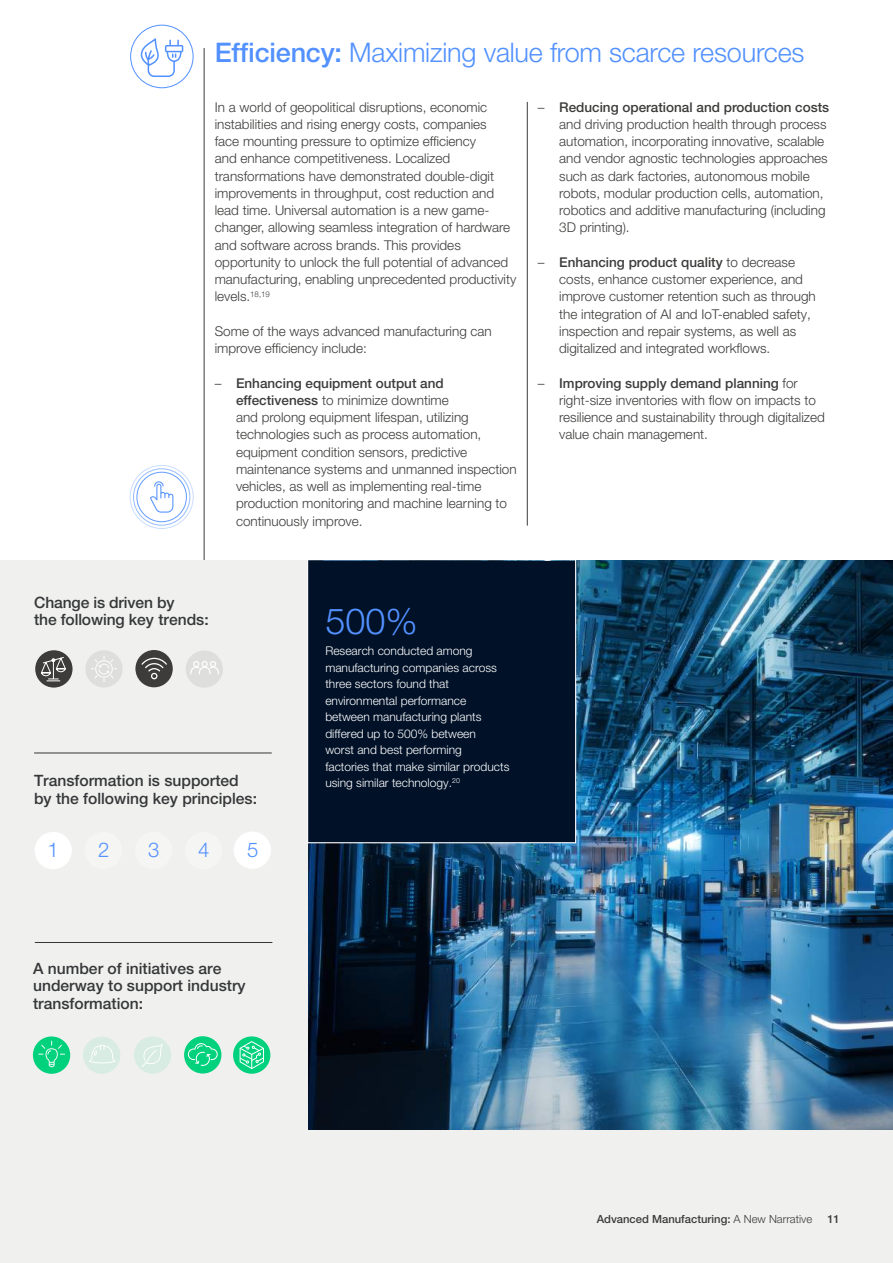
<style>
.page{position:relative;width:893px;height:1263px;background:#fff}
.page>*{position:absolute;margin:0;border:0;box-sizing:border-box;transform-origin:0 0}
.t1{font:300 36px "Helvetica Neue LT Pro";color:#5291ff}
.t2{font:300 27px "Helvetica Neue LT Pro";letter-spacing:-.005em;color:#5291ff}
.t3{font:300 20.4px "Helvetica Neue LT Pro";color:#5291ff}
.t4{font:500 15.6px/17.1px "Helvetica Neue LT Pro";color:#353738}
.t5{font:300 13.5px/17.2px "Helvetica Neue LT Pro";color:#3c3c3b}
.t6{font:300 12px/16.5px "Helvetica Neue LT Pro";color:#fff}
.t7{font:500 11.25px "Helvetica Neue LT Pro";color:#3c3c3b}
.s1{font-weight:500}
.s2{font-weight:300}
</style>
<div class="page">
<hr style="left:204px;top:48px;width:1px;height:547px;background:#3c3c3b">
<div style="left:130px;top:25px;width:63px;height:63px;border:1px solid #5291ff;border-radius:50%"></div>
<div style="left:0;top:560px;width:893px;height:703px;background:#f0f0ef"></div>
<hr style="left:527px;top:102px;width:1px;height:424px;background:#3c3c3b">
<div style="left:137px;top:472px;width:50px;height:50px;border:1px solid #639cff;border-radius:50%"></div>
<svg style="left:150px;top:481px;width:23px;height:32px"></svg>
<div style="left:133px;top:468px;width:57px;height:57px;border:1px solid #97bdff;border-radius:50%"></div>
<div style="left:130px;top:465px;width:63px;height:64px;border:1px solid #cbdeff;border-radius:50%"></div>
<svg style="left:140px;top:38px;width:43px;height:39px"></svg>
<img style="left:308px;top:561px;width:585px;height:569px">
<hr style="left:34px;top:753px;width:238px;height:1px;background:#353738">
<div style="left:35px;top:650px;width:38px;height:37px;background:#3d3c3b;border-radius:50%"></div>
<svg style="left:40px;top:656px;width:26px;height:26px"></svg>
<div style="left:85px;top:650px;width:38px;height:37px;background:#dededd;border-radius:50%"></div>
<svg style="left:91px;top:656px;width:26px;height:26px"></svg>
<div style="left:135px;top:650px;width:38px;height:37px;background:#3d3c3b;border-radius:50%"></div>
<svg style="left:142px;top:658px;width:25px;height:21px"></svg>
<div style="left:186px;top:650px;width:37px;height:38px;background:#dededd;border-radius:50%"></div>
<div style="left:35px;top:832px;width:37px;height:37px;background:#fff;border-radius:50%"></div>
<div style="left:85px;top:832px;width:37px;height:37px;background:#f5f5f4;border-radius:50%"></div>
<div style="left:135px;top:832px;width:37px;height:37px;background:#f5f5f4;border-radius:50%"></div>
<div style="left:185px;top:832px;width:37px;height:37px;background:#f5f5f4;border-radius:50%"></div>
<div style="left:234px;top:831px;width:37px;height:38px;background:#fff;border-radius:50%"></div>
<div style="left:33px;top:1036px;width:37px;height:38px;background:#00d17d;border-radius:50%"></div>
<svg style="left:38px;top:1041px;width:27px;height:26px"></svg>
<div style="left:83px;top:1036px;width:37px;height:38px;background:#d8ece3;border-radius:50%"></div>
<svg style="left:89px;top:1045px;width:27px;height:18px"></svg>
<div style="left:134px;top:1036px;width:37px;height:38px;background:#d8ece3;border-radius:50%"></div>
<svg style="left:142px;top:1044px;width:21px;height:23px"></svg>
<div style="left:184px;top:1036px;width:37px;height:37px;background:#00d17d;border-radius:50%"></div>
<svg style="left:188px;top:1043px;width:30px;height:23px"></svg>
<div style="left:233px;top:1036px;width:37px;height:38px;background:#00d17d;border-radius:50%"></div>
<svg style="left:239px;top:1040px;width:25px;height:29px"></svg>
<svg style="left:190px;top:661px;width:29px;height:13px"></svg>
<hr style="left:35px;top:942px;width:237px;height:1px;background:#353738">
<div style="left:307px;top:561px;width:269px;height:282px;background:#001128"></div>
<h2 class="t2" style="left:215px;top:36px;width:591px"><span class="s1">Efficiency:</span> Maximizing value from scarce resources</h2>
<p class="t5" style="left:215px;top:98px;width:303px">In a world of geopolitical disruptions, economic instabilities and rising energy costs, companies<br>face mounting pressure to optimize efficiency<br>and enhance competitiveness. Localized transformations have demonstrated double-digit improvements in throughput, cost reduction and lead time. Universal automation is a new game&shy;changer, allowing seamless integration of hardware and software across brands. This provides opportunity to unlock the full potential of advanced manufacturing, enabling unprecedented productivity levels.<sup>18,19</sup></p>
<p class="t5" style="left:215px;top:322px;width:279px">Some of the ways advanced manufacturing can improve efficiency include:</p>
<p class="t5" style="left:236px;top:374px;width:282px;text-indent:-21px">– <span class="s1">Enhancing equipment output and effectiveness</span> to minimize downtime<br>and prolong equipment lifespan, utilizing technologies such as process automation, equipment condition sensors, predictive maintenance systems and unmanned inspection vehicles, as well as implementing real-time production monitoring and machine learning to continuously improve.</p>
<p class="t5" style="left:559px;top:98px;width:272px;text-indent:-21px">– <span class="s1">Reducing operational and production costs </span>and driving production health through process automation, incorporating innovative, scalable and vendor agnostic technologies approaches such as dark factories, autonomous mobile robots, modular production cells, automation, robotics and additive manufacturing (including 3D printing).</p>
<p class="t5" style="left:559px;top:253px;width:258px;text-indent:-21px">– <span class="s1">Enhancing product quality</span> to decrease costs, enhance customer experience, and improve customer retention such as through the integration of AI and IoT-enabled safety, inspection and repair systems, as well as digitalized and integrated workflows.</p>
<p class="t5" style="left:559px;top:374px;width:267px;text-indent:-21px">– <span class="s1">Improving supply demand planning</span> for right-size inventories with flow on impacts to resilience and sustainability through digitalized value chain management.</p>
<p class="t4" style="left:34px;top:593px;width:176px">Change is driven by<br>the following key trends:</p>
<p class="t4" style="left:34px;top:771px;width:225px;line-height:18.5px">Transformation is supported by the following key principles:</p>
<h3 class="t3" style="left:47px;top:837px;width:13px">1</h3>
<h3 class="t3" style="left:98px;top:837px;width:13px">2</h3>
<h3 class="t3" style="left:148px;top:837px;width:13px">3</h3>
<h3 class="t3" style="left:198px;top:837px;width:13px">4</h3>
<h3 class="t3" style="left:247px;top:837px;width:13px">5</h3>
<p class="t4" style="left:33px;top:959px;width:214px">A number of initiatives are underway to support industry</p>
<p class="t4" style="left:33px;top:995px;width:112px">transformation:</p>
<h1 class="t1" style="left:325px;top:600px;width:94px">500%</h1>
<p class="t6" style="left:325px;top:643px;width:186px">Research conducted among manufacturing companies across three sectors found that environmental performance between manufacturing plants differed up to 500% between<br>worst and best performing<br>factories that make similar products using similar technology.<sup>20</sup></p>
<p class="t7" style="left:597px;top:1212px;width:217px">Advanced Manufacturing: <span class="s2">A New Narrative</span></p>
<p class="t7" style="left:827px;top:1212px;width:14px">11</p>
</div>
